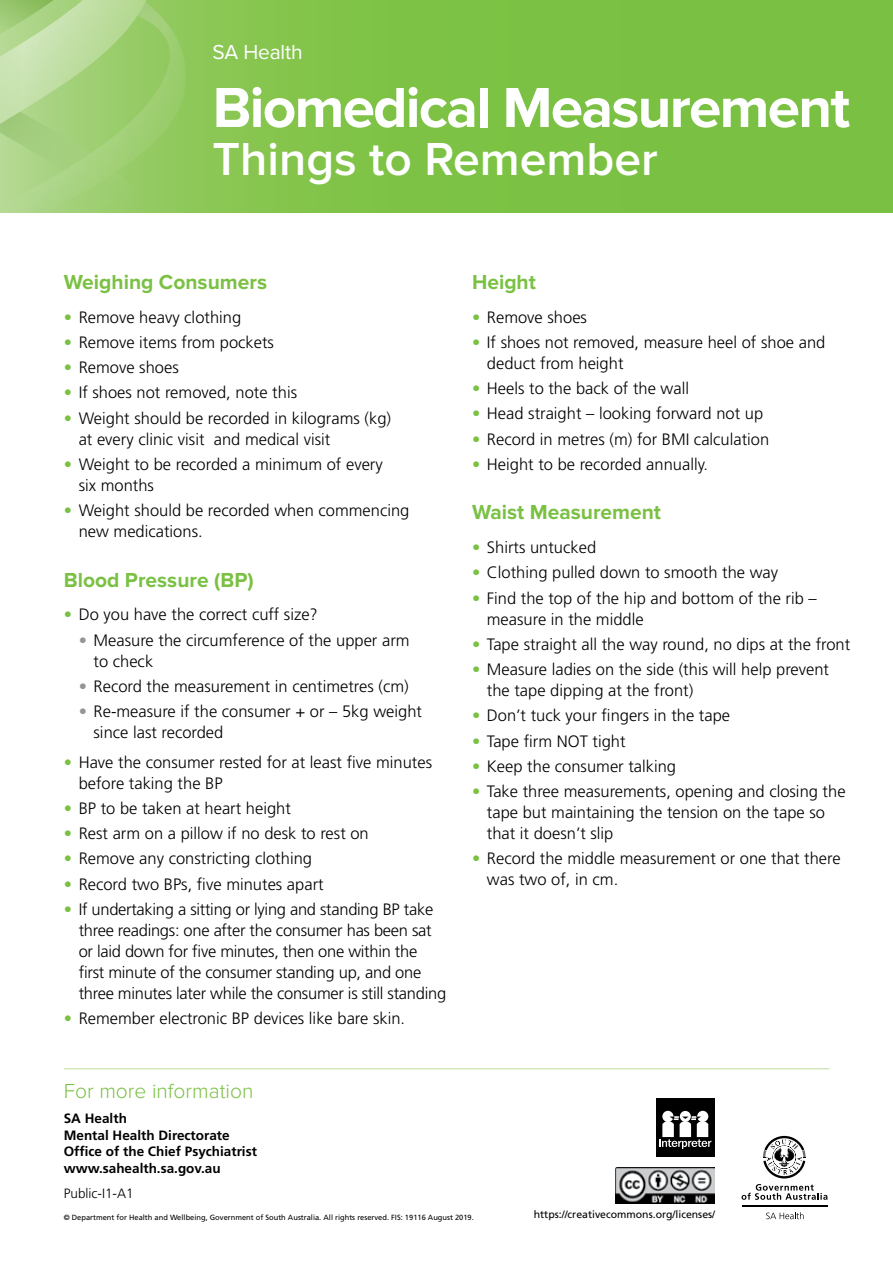
<style>
.page{position:relative;width:893px;height:1263px;background:#fff}
.page>*{position:absolute;margin:0;border:0;box-sizing:border-box;transform-origin:0 0}
.t1{font:700 58.5px "Proxima Nova";letter-spacing:-.03em;color:#fff}
.t2{font:600 48px "Proxima Nova";color:#fff}
.t3{font:700 21px "Proxima Nova";color:#7ac143}
.t4{font:300 21px "Proxima Nova";color:#7ac143}
.t5{font:21px "Proxima Nova";letter-spacing:-.01em;color:#fff}
.t6{font:300 16.5px/21px "Frutiger";color:#000}
.t7{font:700 13.5px/16.5px "Frutiger";color:#000}
.t8{font:300 13.5px "Frutiger";color:#000}
.t9{font:10.5px "Frutiger";color:#000}
.t10{font:7.5px "Frutiger";color:#000}
.s1{color:#7ac143}
.s2{color:#939598}
</style>
<div class="page">
<svg style="left:197px;top:0;width:696px;height:213px;background:#7dc245"></svg>
<svg style="left:0;top:0;width:197px;height:213px;background:#a4d17c"></svg>
<hr style="left:64px;top:1068px;width:765px;height:1px;background:#bbdc9b">
<svg style="left:766px;top:1212px;width:38px;height:7px"></svg>
<hr style="left:741px;top:1205px;width:86px;height:2px;background:#000">
<svg style="left:742px;top:1184px;width:85px;height:16px"></svg>
<svg style="left:763px;top:1136px;width:43px;height:42px"></svg>
<img style="left:615px;top:1167px;width:100px;height:36px">
<div style="left:656px;top:1098px;width:59px;height:59px;background:#000"></div>
<svg style="left:659px;top:1111px;width:52px;height:38px"></svg>
<p class="t5" style="left:213px;top:40px;width:92px">SA Health</p>
<h1 class="t1" style="left:213px;top:74px;width:639px">Biomedical Measurement</h1>
<h2 class="t2" style="left:213px;top:131px;width:447px">Things to Remember</h2>
<p class="t3" style="left:64px;top:270px;width:205px">Weighing Consumers</p>
<p class="t6" style="left:64px;top:307px;width:179px"><span class="s1">•</span> Remove heavy clothing</p>
<p class="t6" style="left:64px;top:332px;width:212px"><span class="s1">•</span> Remove items from pockets</p>
<p class="t6" style="left:64px;top:357px;width:117px"><span class="s1">•</span> Remove shoes</p>
<p class="t6" style="left:64px;top:382px;width:235px"><span class="s1">•</span> If shoes not removed, note this</p>
<p class="t6" style="left:79px;top:407px;width:314px;text-indent:-15px"><span class="s1">•</span> Weight should be recorded in kilograms (kg) at every clinic visit and medical visit</p>
<p class="t6" style="left:79px;top:454px;width:306px;text-indent:-15px"><span class="s1">•</span> Weight to be recorded a minimum of every six months</p>
<p class="t6" style="left:79px;top:500px;width:332px;text-indent:-15px"><span class="s1">•</span> Weight should be recorded when commencing new medications.</p>
<p class="t3" style="left:64px;top:567px;width:191px">Blood Pressure (BP)</p>
<p class="t6" style="left:64px;top:604px;width:256px"><span class="s1">•</span> Do you have the correct cuff size?</p>
<p class="t6" style="left:94px;top:630px;width:318px;text-indent:-15px"><span class="s2">•</span> Measure the circumference of the upper arm to check</p>
<p class="t6" style="left:79px;top:676px;width:332px"><span class="s2">•</span> Record the measurement in centimetres (cm)</p>
<p class="t6" style="left:94px;top:701px;width:330px;text-indent:-15px"><span class="s2">•</span> Re-measure if the consumer + or – 5kg weight since last recorded</p>
<p class="t6" style="left:79px;top:752px;width:355px;text-indent:-15px"><span class="s1">•</span> Have the consumer rested for at least five minutes before taking the BP</p>
<p class="t6" style="left:64px;top:798px;width:229px"><span class="s1">•</span> BP to be taken at heart height</p>
<p class="t6" style="left:64px;top:823px;width:307px"><span class="s1">•</span> Rest arm on a pillow if no desk to rest on</p>
<p class="t6" style="left:64px;top:848px;width:250px"><span class="s1">•</span> Remove any constricting clothing</p>
<p class="t6" style="left:64px;top:874px;width:261px"><span class="s1">•</span> Record two BPs, five minutes apart</p>
<p class="t6" style="left:79px;top:899px;width:369px;text-indent:-15px"><span class="s1">•</span> If undertaking a sitting or lying and standing BP take three readings: one after the consumer has been sat or laid down for five minutes, then one within the first minute of the consumer standing up, and one three minutes later while the consumer is still standing</p>
<p class="t6" style="left:64px;top:1008px;width:343px"><span class="s1">•</span> Remember electronic BP devices like bare skin.</p>
<p class="t3" style="left:472px;top:270px;width:65px">Height</p>
<p class="t6" style="left:472px;top:307px;width:117px"><span class="s1">•</span> Remove shoes</p>
<p class="t6" style="left:487px;top:332px;width:340px;text-indent:-15px"><span class="s1">•</span> If shoes not removed, measure heel of shoe and deduct from height</p>
<p class="t6" style="left:472px;top:378px;width:219px"><span class="s1">•</span> Heels to the back of the wall</p>
<p class="t6" style="left:472px;top:403px;width:293px"><span class="s1">•</span> Head straight – looking forward not up</p>
<p class="t6" style="left:472px;top:429px;width:299px"><span class="s1">•</span> Record in metres (m) for BMI calculation</p>
<p class="t6" style="left:472px;top:454px;width:238px"><span class="s1">•</span> Height to be recorded annually.</p>
<p class="t3" style="left:472px;top:500px;width:191px">Waist Measurement</p>
<p class="t6" style="left:472px;top:537px;width:126px"><span class="s1">•</span> Shirts untucked</p>
<p class="t6" style="left:472px;top:562px;width:308px"><span class="s1">•</span> Clothing pulled down to smooth the way</p>
<p class="t6" style="left:487px;top:588px;width:331px;text-indent:-15px"><span class="s1">•</span> Find the top of the hip and bottom of the rib – measure in the middle</p>
<p class="t6" style="left:472px;top:634px;width:380px"><span class="s1">•</span> Tape straight all the way round, no dips at the front</p>
<p class="t6" style="left:487px;top:659px;width:344px;text-indent:-15px"><span class="s1">•</span> Measure ladies on the side (this will help prevent the tape dipping at the front)</p>
<p class="t6" style="left:472px;top:705px;width:260px"><span class="s1">•</span> Don’t tuck your fingers in the tape</p>
<p class="t6" style="left:472px;top:731px;width:155px"><span class="s1">•</span> Tape firm NOT tight</p>
<p class="t6" style="left:472px;top:756px;width:206px"><span class="s1">•</span> Keep the consumer talking</p>
<p class="t6" style="left:487px;top:781px;width:360px;text-indent:-15px"><span class="s1">•</span> Take three measurements, opening and closing the tape but maintaining the tension on the tape so that it doesn’t slip</p>
<p class="t6" style="left:487px;top:848px;width:355px;text-indent:-15px"><span class="s1">•</span> Record the middle measurement or one that there was two of, in cm.</p>
<p class="t4" style="left:64px;top:1081px;width:191px">For more information</p>
<p class="t7" style="left:64px;top:1110px;width:195px">SA Health<br>Mental Health Directorate<br>Office of the Chief Psychiatrist www.sahealth.sa.gov.au</p>
<p class="t8" style="left:64px;top:1185px;width:71px">Public-I1-A1</p>
<p class="t10" style="left:64px;top:1213px;width:412px">© Department for Health and Wellbeing, Government of South Australia. All rights reserved. FIS: 19116 August 2019.</p>
<p class="t9" style="left:534px;top:1208px;width:183px">https://creativecommons.org/licenses/</p>
</div>
